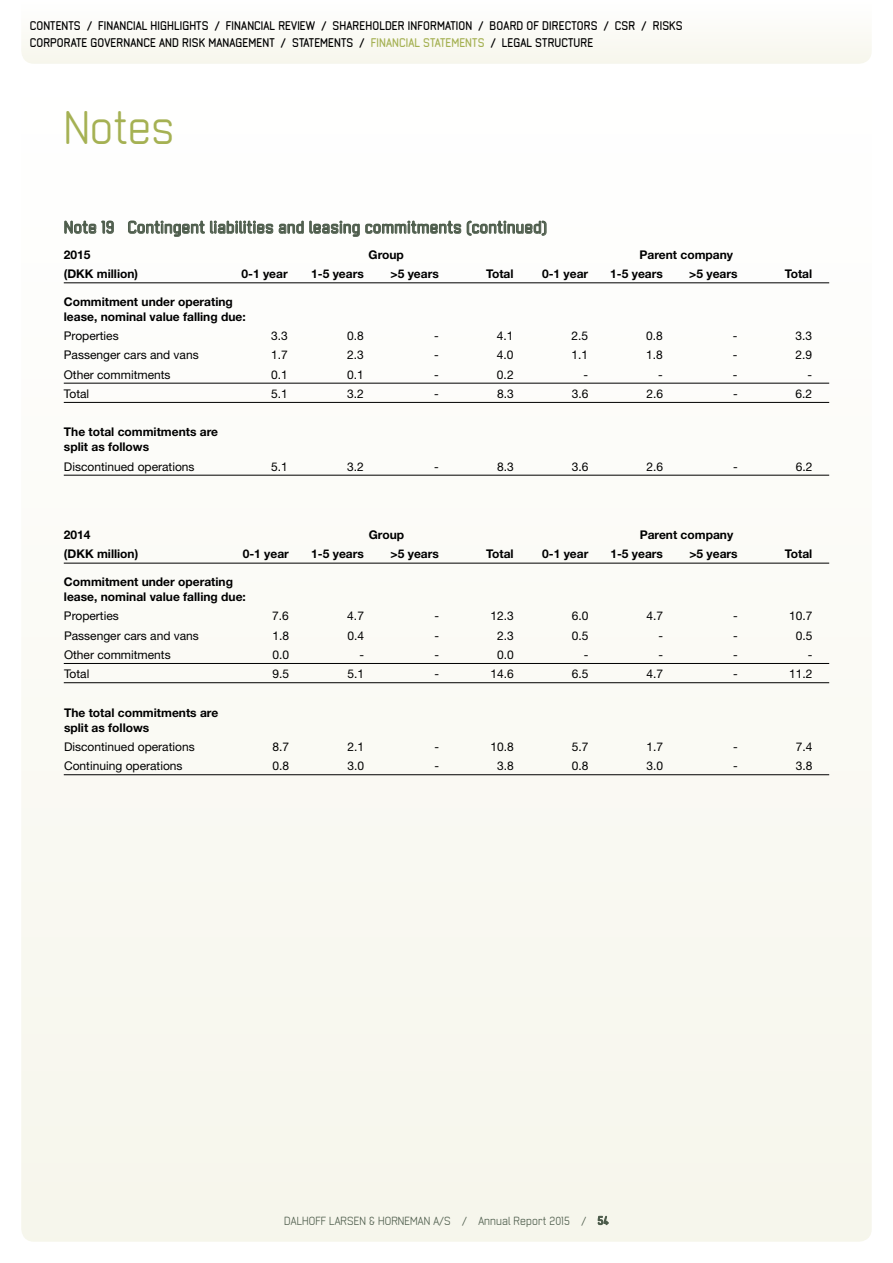
<style>
.page{position:relative;width:893px;height:1263px;background:#fff}
.page>*{position:absolute;margin:0;border:0;box-sizing:border-box;transform-origin:0 0}
.t1{font:45px "Neutraliser Sans";color:#a5b153}
.t2{font:700 16.5px "Neutraliser Sans";letter-spacing:.01em;color:#4d5c4b}
.t3{font:12px "Helvetica Neue LT Std";color:#000}
.t4{font:700 12px/15px "Helvetica Neue LT Std";color:#000}
.t5{font:700 12px/16.5px "Neutraliser Sans";letter-spacing:.01em;color:#000}
.t6{font:11.25px "Neutraliser Sans";letter-spacing:.01em;color:#4d5c4b}
.s1{color:#a5b153}
.s2{font-weight:700}
</style>
<div class="page">
<div style="left:21px;top:64px;width:851px;height:1178px;background:#fbfaf5;border-radius:13px"></div>
<svg style="left:598px;top:1215px;width:11px;height:10px"></svg>
<hr style="left:64px;top:282px;width:765px;height:1px;background:#000">
<hr style="left:64px;top:383px;width:765px;height:1px;background:#000">
<hr style="left:64px;top:402px;width:765px;height:1px;background:#000">
<hr style="left:64px;top:475px;width:765px;height:1px;background:#000">
<hr style="left:64px;top:563px;width:765px;height:1px;background:#000">
<hr style="left:64px;top:663px;width:765px;height:1px;background:#000">
<hr style="left:64px;top:682px;width:765px;height:1px;background:#000">
<hr style="left:64px;top:774px;width:765px;height:1px;background:#000">
<svg style="left:64px;top:221px;width:50px;height:13px"></svg>
<svg style="left:128px;top:221px;width:145px;height:16px"></svg>
<svg style="left:279px;top:221px;width:182px;height:16px"></svg>
<svg style="left:467px;top:221px;width:79px;height:15px"></svg>
<div style="left:21px;top:35px;width:851px;height:29px;background:#f8f8f0"></div>
<p class="t5" style="left:30px;top:17px;width:654px">CONTENTS / FINANCIAL HIGHLIGHTS / FINANCIAL REVIEW / SHAREHOLDER INFORMATION / BOARD OF DIRECTORS / CSR / RISKS<br>CORPORATE GOVERNANCE AND RISK MANAGEMENT / STATEMENTS / <span class="s1">FINANCIAL STATEMENTS</span> / LEGAL STRUCTURE</p>
<h1 class="t1" style="left:64px;top:102px;width:112px">Notes</h1>
<h2 class="t2" style="left:64px;top:218px;width:485px">Note 19 Contingent liabilities and leasing commitments (continued)</h2>
<p class="t4" style="left:64px;top:247px;width:28px">2015</p>
<p class="t4" style="left:369px;top:247px;width:37px">Group</p>
<p class="t4" style="left:640px;top:247px;width:95px">Parent company</p>
<p class="t4" style="left:64px;top:266px;width:76px">(DKK million)</p>
<p class="t4" style="left:241px;top:266px;width:48px">0-1 year</p>
<p class="t4" style="left:311px;top:266px;width:54px">1-5 years</p>
<p class="t4" style="left:390px;top:266px;width:50px">&gt;5 years</p>
<p class="t4" style="left:486px;top:266px;width:29px">Total</p>
<p class="t4" style="left:542px;top:266px;width:48px">0-1 year</p>
<p class="t4" style="left:610px;top:266px;width:54px">1-5 years</p>
<p class="t4" style="left:689px;top:266px;width:50px">&gt;5 years</p>
<p class="t4" style="left:785px;top:266px;width:29px">Total</p>
<p class="t4" style="left:64px;top:294px;width:183px">Commitment under operating lease, nominal value falling due:</p>
<p class="t3" style="left:64px;top:329px;width:56px">Properties</p>
<p class="t3" style="left:271px;top:329px;width:18px">3.3</p>
<p class="t3" style="left:347px;top:329px;width:18px">0.8</p>
<p class="t3" style="left:434px;top:329px;width:6px">-</p>
<p class="t3" style="left:497px;top:329px;width:18px">4.1</p>
<p class="t3" style="left:572px;top:329px;width:18px">2.5</p>
<p class="t3" style="left:646px;top:329px;width:18px">0.8</p>
<p class="t3" style="left:733px;top:329px;width:6px">-</p>
<p class="t3" style="left:796px;top:329px;width:18px">3.3</p>
<p class="t3" style="left:64px;top:348px;width:136px">Passenger cars and vans</p>
<p class="t3" style="left:271px;top:348px;width:18px">1.7</p>
<p class="t3" style="left:347px;top:348px;width:18px">2.3</p>
<p class="t3" style="left:434px;top:348px;width:6px">-</p>
<p class="t3" style="left:497px;top:348px;width:18px">4.0</p>
<p class="t3" style="left:572px;top:348px;width:18px">1.1</p>
<p class="t3" style="left:646px;top:348px;width:18px">1.8</p>
<p class="t3" style="left:733px;top:348px;width:6px">-</p>
<p class="t3" style="left:796px;top:348px;width:18px">2.9</p>
<p class="t3" style="left:64px;top:367px;width:108px">Other commitments</p>
<p class="t3" style="left:271px;top:367px;width:18px">0.1</p>
<p class="t3" style="left:347px;top:367px;width:18px">0.1</p>
<p class="t3" style="left:434px;top:367px;width:6px">-</p>
<p class="t3" style="left:497px;top:367px;width:18px">0.2</p>
<p class="t3" style="left:584px;top:367px;width:6px">-</p>
<p class="t3" style="left:658px;top:367px;width:6px">-</p>
<p class="t3" style="left:733px;top:367px;width:6px">-</p>
<p class="t3" style="left:808px;top:367px;width:6px">-</p>
<p class="t3" style="left:64px;top:386px;width:27px">Total</p>
<p class="t3" style="left:271px;top:386px;width:18px">5.1</p>
<p class="t3" style="left:347px;top:386px;width:18px">3.2</p>
<p class="t3" style="left:434px;top:386px;width:6px">-</p>
<p class="t3" style="left:497px;top:386px;width:18px">8.3</p>
<p class="t3" style="left:572px;top:386px;width:18px">3.6</p>
<p class="t3" style="left:646px;top:386px;width:18px">2.6</p>
<p class="t3" style="left:733px;top:386px;width:6px">-</p>
<p class="t3" style="left:796px;top:386px;width:18px">6.2</p>
<p class="t4" style="left:64px;top:424px;width:156px">The total commitments are split as follows</p>
<p class="t3" style="left:64px;top:459px;width:132px">Discontinued operations</p>
<p class="t3" style="left:271px;top:459px;width:18px">5.1</p>
<p class="t3" style="left:347px;top:459px;width:18px">3.2</p>
<p class="t3" style="left:434px;top:459px;width:6px">-</p>
<p class="t3" style="left:497px;top:459px;width:18px">8.3</p>
<p class="t3" style="left:572px;top:459px;width:18px">3.6</p>
<p class="t3" style="left:646px;top:459px;width:18px">2.6</p>
<p class="t3" style="left:733px;top:459px;width:6px">-</p>
<p class="t3" style="left:796px;top:459px;width:18px">6.2</p>
<p class="t4" style="left:64px;top:527px;width:28px">2014</p>
<p class="t4" style="left:369px;top:527px;width:37px">Group</p>
<p class="t4" style="left:640px;top:527px;width:95px">Parent company</p>
<p class="t4" style="left:64px;top:546px;width:76px">(DKK million)</p>
<p class="t4" style="left:243px;top:546px;width:48px">0-1 year</p>
<p class="t4" style="left:311px;top:546px;width:54px">1-5 years</p>
<p class="t4" style="left:391px;top:546px;width:50px">&gt;5 years</p>
<p class="t4" style="left:486px;top:546px;width:29px">Total</p>
<p class="t4" style="left:542px;top:546px;width:48px">0-1 year</p>
<p class="t4" style="left:610px;top:546px;width:54px">1-5 years</p>
<p class="t4" style="left:689px;top:546px;width:50px">&gt;5 years</p>
<p class="t4" style="left:785px;top:546px;width:29px">Total</p>
<p class="t4" style="left:64px;top:574px;width:183px">Commitment under operating lease, nominal value falling due:</p>
<p class="t3" style="left:64px;top:609px;width:56px">Properties</p>
<p class="t3" style="left:272px;top:609px;width:18px">7.6</p>
<p class="t3" style="left:347px;top:609px;width:18px">4.7</p>
<p class="t3" style="left:434px;top:609px;width:6px">-</p>
<p class="t3" style="left:490px;top:609px;width:25px">12.3</p>
<p class="t3" style="left:572px;top:609px;width:18px">6.0</p>
<p class="t3" style="left:646px;top:609px;width:18px">4.7</p>
<p class="t3" style="left:733px;top:609px;width:6px">-</p>
<p class="t3" style="left:789px;top:609px;width:25px">10.7</p>
<p class="t3" style="left:64px;top:628px;width:136px">Passenger cars and vans</p>
<p class="t3" style="left:272px;top:628px;width:18px">1.8</p>
<p class="t3" style="left:347px;top:628px;width:18px">0.4</p>
<p class="t3" style="left:434px;top:628px;width:6px">-</p>
<p class="t3" style="left:497px;top:628px;width:18px">2.3</p>
<p class="t3" style="left:572px;top:628px;width:18px">0.5</p>
<p class="t3" style="left:658px;top:628px;width:6px">-</p>
<p class="t3" style="left:733px;top:628px;width:6px">-</p>
<p class="t3" style="left:796px;top:628px;width:18px">0.5</p>
<p class="t3" style="left:64px;top:647px;width:108px">Other commitments</p>
<p class="t3" style="left:272px;top:647px;width:18px">0.0</p>
<p class="t3" style="left:359px;top:647px;width:6px">-</p>
<p class="t3" style="left:434px;top:647px;width:6px">-</p>
<p class="t3" style="left:497px;top:647px;width:18px">0.0</p>
<p class="t3" style="left:584px;top:647px;width:6px">-</p>
<p class="t3" style="left:658px;top:647px;width:6px">-</p>
<p class="t3" style="left:733px;top:647px;width:6px">-</p>
<p class="t3" style="left:808px;top:647px;width:6px">-</p>
<p class="t3" style="left:64px;top:667px;width:27px">Total</p>
<p class="t3" style="left:272px;top:667px;width:18px">9.5</p>
<p class="t3" style="left:347px;top:667px;width:18px">5.1</p>
<p class="t3" style="left:434px;top:667px;width:6px">-</p>
<p class="t3" style="left:490px;top:667px;width:25px">14.6</p>
<p class="t3" style="left:572px;top:667px;width:18px">6.5</p>
<p class="t3" style="left:646px;top:667px;width:18px">4.7</p>
<p class="t3" style="left:733px;top:667px;width:6px">-</p>
<p class="t3" style="left:789px;top:667px;width:25px">11.2</p>
<p class="t4" style="left:64px;top:705px;width:156px">The total commitments are split as follows</p>
<p class="t3" style="left:64px;top:739px;width:132px">Discontinued operations</p>
<p class="t3" style="left:272px;top:739px;width:18px">8.7</p>
<p class="t3" style="left:347px;top:739px;width:18px">2.1</p>
<p class="t3" style="left:434px;top:739px;width:6px">-</p>
<p class="t3" style="left:490px;top:739px;width:25px">10.8</p>
<p class="t3" style="left:572px;top:739px;width:18px">5.7</p>
<p class="t3" style="left:646px;top:739px;width:18px">1.7</p>
<p class="t3" style="left:733px;top:739px;width:6px">-</p>
<p class="t3" style="left:796px;top:739px;width:18px">7.4</p>
<p class="t3" style="left:64px;top:759px;width:120px">Continuing operations</p>
<p class="t3" style="left:272px;top:759px;width:18px">0.8</p>
<p class="t3" style="left:347px;top:759px;width:18px">3.0</p>
<p class="t3" style="left:434px;top:759px;width:6px">-</p>
<p class="t3" style="left:497px;top:759px;width:18px">3.8</p>
<p class="t3" style="left:572px;top:759px;width:18px">0.8</p>
<p class="t3" style="left:646px;top:759px;width:18px">3.0</p>
<p class="t3" style="left:733px;top:759px;width:6px">-</p>
<p class="t3" style="left:796px;top:759px;width:18px">3.8</p>
<p class="t6" style="left:284px;top:1214px;width:326px">DALHOFF LARSEN &amp; HORNEMAN A/S / Annual Report 2015 / <span class="s2">54</span></p>
</div>
